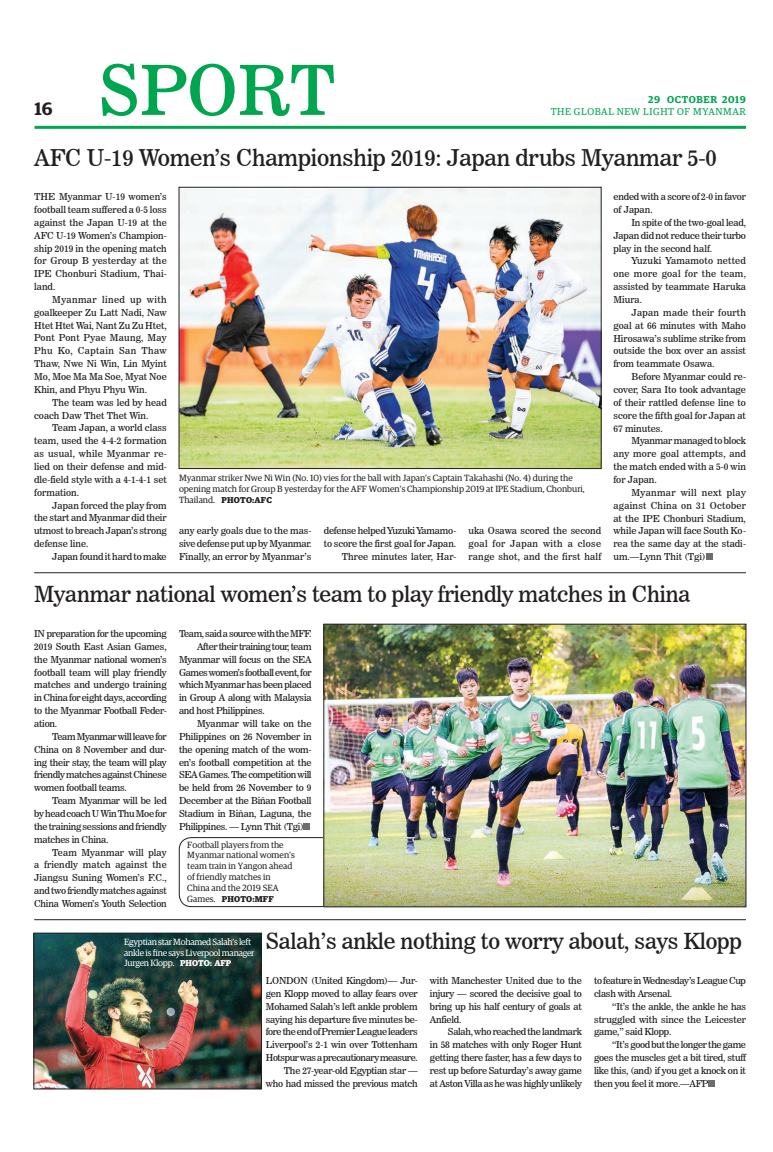
<style>
.page{position:relative;width:773px;height:1152px;background:#fff}
.page>*{position:absolute;margin:0;border:0;box-sizing:border-box;transform-origin:0 0}
.t1{font:68.5px "News 706 BT Roman C";color:#00a54f}
.t2{font:23px "News 706 BT Roman C";letter-spacing:-.01em;color:#231f20}
.t3{font:22px "News 706 BT Roman C";letter-spacing:-.01em;color:#231f20}
.t4{font:600 18px "Guardian Egyp";color:#231f20}
.t5{font:10px "Guardian Egyp";letter-spacing:.06em;color:#00a54f}
.t6{font:600 10px "Guardian Egyp";letter-spacing:.06em;color:#00a54f}
.t7{font:9.5px/12.9px "News 706 BT Roman C";letter-spacing:-.02em;color:#231f20;text-align:justify}
.t8{font:9.5px "News 706 BT Roman C";letter-spacing:-.045em;color:#231f20}
.t9{font:9.5px "News 706 BT Roman C";letter-spacing:-.04em;color:#231f20}
.t10{font:9.5px/12.9px "News 706 BT Roman C";color:#231f20}
.t11{font:9px/10.8px "Guardian Egyp";color:#231f20}
.t12{font:9px/10.8px "Guardian Egyp";letter-spacing:-.025em;color:#fff}
.t13{font:700 8.5px "Guardian Egyp";letter-spacing:.02em;color:#231f20}
.s1{font-weight:700;font-size:8.5px}
.s2{font-weight:400;font-size:9px}
</style>
<div class="page">
<hr style="left:35px;top:126px;width:711px;height:3px;background:#00a54f">
<img style="left:181px;top:189px;width:418px;height:278px">
<div style="left:179px;top:187px;width:422px;height:282px;border:1px solid #231f20"></div>
<div style="left:705px;top:554px;width:7px;height:6px;background:#6c6d70"></div>
<div style="left:304px;top:823px;width:6px;height:7px;background:#6c6d70"></div>
<div style="left:179px;top:837px;width:154px;height:70px;border:1px solid #231f20;border-radius:12px"></div>
<img style="left:326px;top:626px;width:418px;height:279px">
<div style="left:324px;top:624px;width:422px;height:283px;border:1px solid #231f20"></div>
<hr style="left:34px;top:919px;width:712px;height:1px;background:#231f20">
<hr style="left:34px;top:573px;width:712px;height:1px;background:#231f20">
<div style="left:708px;top:1080px;width:6px;height:7px;background:#6c6d70"></div>
<img style="left:36px;top:935px;width:223px;height:152px">
<div style="left:34px;top:933px;width:227px;height:156px;border:1px solid #231f20"></div>
<h1 class="t1" style="left:99px;top:49px;width:238px">SPORT</h1>
<p class="t6" style="left:648px;top:92px;width:99px">29 OCTOBER 2019</p>
<h3 class="t4" style="left:35px;top:95px;width:20px">16</h3>
<p class="t5" style="left:550px;top:105px;width:197px">THE GLOBAL NEW LIGHT OF MYANMAR</p>
<h2 class="t2" style="left:34px;top:144px;width:684px">AFC U-19 Women’s Championship 2019: Japan drubs Myanmar 5-0</h2>
<p class="t7" style="left:34px;top:190px;width:134px">THE Myanmar U-19 women’s football team suffered a 0-5 loss against the Japan U-19 at the AFC U-19 Women’s Champion&shy;ship 2019 in the opening match for Group B yesterday at the IPE Chonburi Stadium, Thai&shy;land.</p>
<p class="t7" style="left:34px;top:293px;width:134px;text-indent:18px">Myanmar lined up with goalkeeper Zu Latt Nadi, Naw Htet Htet Wai, Nant Zu Zu Htet, Pont Pont Pyae Maung, May Phu Ko, Captain San Thaw Thaw, Nwe Ni Win, Lin Myint Mo, Moe Ma Ma Soe, Myat Noe Khin, and Phyu Phyu Win.</p>
<p class="t10" style="left:34px;top:396px;width:134px;text-indent:18px">The team was led by head coach Daw Thet Thet Win.</p>
<p class="t7" style="left:34px;top:422px;width:134px;text-indent:18px">Team Japan, a world class team, used the 4-4-2 formation as usual, while Myanmar re&shy;lied on their defense and mid&shy;dle-field style with a 4-1-4-1 set formation.</p>
<p class="t7" style="left:34px;top:499px;width:134px;text-indent:18px">Japan forced the play from the start and Myanmar did their utmost to breach Japan’s strong defense line.</p>
<p class="t7" style="left:52px;top:550px;width:116px">Japan found it hard to make</p>
<p class="t11" style="left:179px;top:472px;width:407px">Myanmar striker Nwe Ni Win (No. 10) vies for the ball with Japan’s Captain Takahashi (No. 4) during the opening match for Group B yesterday for the AFF Women’s Championship 2019 at IPE Stadium, Chonburi,<br>Thailand. <span class="s1">PHOTO:AFC</span></p>
<p class="t7" style="left:179px;top:524px;width:134px">any early goals due to the mas&shy;sive defense put up by Myanmar.<br>Finally, an error by Myanmar’s</p>
<p class="t7" style="left:324px;top:524px;width:134px;text-align:right">defense helped Yuzuki Yamamo&shy;to score the first goal for Japan.<br>Three minutes later, Har-</p>
<p class="t7" style="left:468px;top:524px;width:134px">uka Osawa scored the second goal for Japan with a close range shot, and the first half</p>
<p class="t7" style="left:613px;top:190px;width:134px">ended with a score of 2-0 in favor of Japan.</p>
<p class="t7" style="left:613px;top:216px;width:134px;text-indent:18px">In spite of the two-goal lead, Japan did not reduce their turbo play in the second half.</p>
<p class="t7" style="left:613px;top:255px;width:134px;text-indent:18px">Yuzuki Yamamoto netted one more goal for the team, assisted by teammate Haruka Miura.</p>
<p class="t7" style="left:613px;top:306px;width:134px;text-indent:18px">Japan made their fourth goal at 66 minutes with Maho Hirosawa’s sublime strike from outside the box over an assist from teammate Osawa.</p>
<p class="t7" style="left:613px;top:370px;width:134px;text-indent:18px">Before Myanmar could re&shy;cover, Sara Ito took advantage of their rattled defense line to score the fifth goal for Japan at 67 minutes.</p>
<p class="t7" style="left:613px;top:435px;width:134px;text-indent:18px">Myanmar managed to block any more goal attempts, and the match ended with a 5-0 win for Japan.</p>
<p class="t7" style="left:613px;top:486px;width:134px;text-indent:18px">Myanmar will next play against China on 31 October at the IPE Chonburi Stadium, while Japan will face South Ko&shy;rea the same day at the stadi&shy;um.—Lynn Thit (Tgi)</p>
<h3 class="t3" style="left:34px;top:581px;width:657px">Myanmar national women’s team to play friendly matches in China</h3>
<p class="t8" style="left:179px;top:628px;width:134px">Team, said a source with the MFF.</p>
<p class="t9" style="left:197px;top:641px;width:116px">After their training tour, team</p>
<p class="t7" style="left:179px;top:653px;width:134px">Myanmar will focus on the SEA</p>
<p class="t8" style="left:179px;top:666px;width:134px">Games women’s football event, for</p>
<p class="t7" style="left:179px;top:679px;width:134px">which Myanmar has been placed</p>
<p class="t7" style="left:179px;top:691px;width:134px">in Group A along with Malaysia</p>
<p class="t7" style="left:179px;top:704px;width:87px">and host Philippines.</p>
<p class="t7" style="left:197px;top:717px;width:116px">Myanmar will take on the</p>
<p class="t7" style="left:179px;top:730px;width:134px">Philippines on 26 November in</p>
<p class="t7" style="left:179px;top:743px;width:134px">the opening match of the wom-</p>
<p class="t7" style="left:179px;top:756px;width:134px">en’s football competition at the</p>
<p class="t9" style="left:179px;top:769px;width:134px">SEA Games. The competition will</p>
<p class="t7" style="left:179px;top:781px;width:134px">be held from 26 November to 9</p>
<p class="t7" style="left:179px;top:794px;width:134px">December at the Biñan Football</p>
<p class="t7" style="left:179px;top:807px;width:134px">Stadium in Biñan, Laguna, the</p>
<p class="t7" style="left:179px;top:820px;width:126px">Philippines. — Lynn Thit (Tgi)</p>
<p class="t7" style="left:34px;top:627px;width:134px">IN preparation for the upcoming 2019 South East Asian Games, the Myanmar national women’s football team will play friendly matches and undergo training in China for eight days, according to the Myanmar Football Feder&shy;ation.</p>
<p class="t7" style="left:34px;top:730px;width:134px;text-indent:18px">Team Myanmar will leave for China on 8 November and dur&shy;ing their stay, the team will play friendly matches against Chinese women football teams.</p>
<p class="t7" style="left:34px;top:794px;width:134px;text-indent:18px">Team Myanmar will be led by head coach U Win Thu Moe for the training sessions and friendly matches in China.</p>
<p class="t7" style="left:34px;top:846px;width:134px;text-indent:18px">Team Myanmar will play a friendly match against the Jiangsu Suning Women’s F.C., and two friendly matches against China Women’s Youth Selection</p>
<p class="t11" style="left:187px;top:839px;width:109px">Football players from the<br>Myanmar national women’s team train in Yangon ahead of friendly matches in<br>China and the 2019 SEA</p>
<p class="t13" style="left:187px;top:892px;width:88px"><span class="s2">Games.</span> PHOTO:MFF</p>
<p class="t12" style="left:124px;top:936px;width:129px">Egyptian star Mohamed Salah’s left</p>
<h3 class="t3" style="left:266px;top:928px;width:477px">Salah’s ankle nothing to worry about, says Klopp</h3>
<p class="t12" style="left:124px;top:947px;width:132px">ankle is fine says Liverpool manager<br>Jurgen Klopp. <span class="s1">PHOTO: AFP</span></p>
<p class="t7" style="left:266px;top:974px;width:153px;text-align:right">LONDON (United Kingdom)— Jur&shy;gen Klopp moved to allay fears over Mohamed Salah’s left ankle problem saying his departure five minutes be&shy;fore the end of Premier League leaders Liverpool’s 2-1 win over Tottenham Hotspur was a precautionary measure.<br>The 27-year-old Egyptian star — who had missed the previous match</p>
<p class="t7" style="left:430px;top:974px;width:153px">with Manchester United due to the injury — scored the decisive goal to bring up his half century of goals at Anfield.</p>
<p class="t7" style="left:430px;top:1026px;width:153px;text-indent:18px">Salah, who reached the landmark in 58 matches with only Roger Hunt getting there faster, has a few days to rest up before Saturday’s away game at Aston Villa as he was highly unlikely</p>
<p class="t7" style="left:594px;top:974px;width:153px">to feature in Wednesday’s League Cup clash with Arsenal.</p>
<p class="t7" style="left:594px;top:1000px;width:153px;text-indent:18px">“It’s the ankle, the ankle he has struggled with since the Leicester game,” said Klopp.</p>
<p class="t7" style="left:594px;top:1038px;width:153px;text-indent:18px">“It’s good but the longer the game goes the muscles get a bit tired, stuff like this, (and) if you get a knock on it then you feel it more.—AFP</p>
</div>
